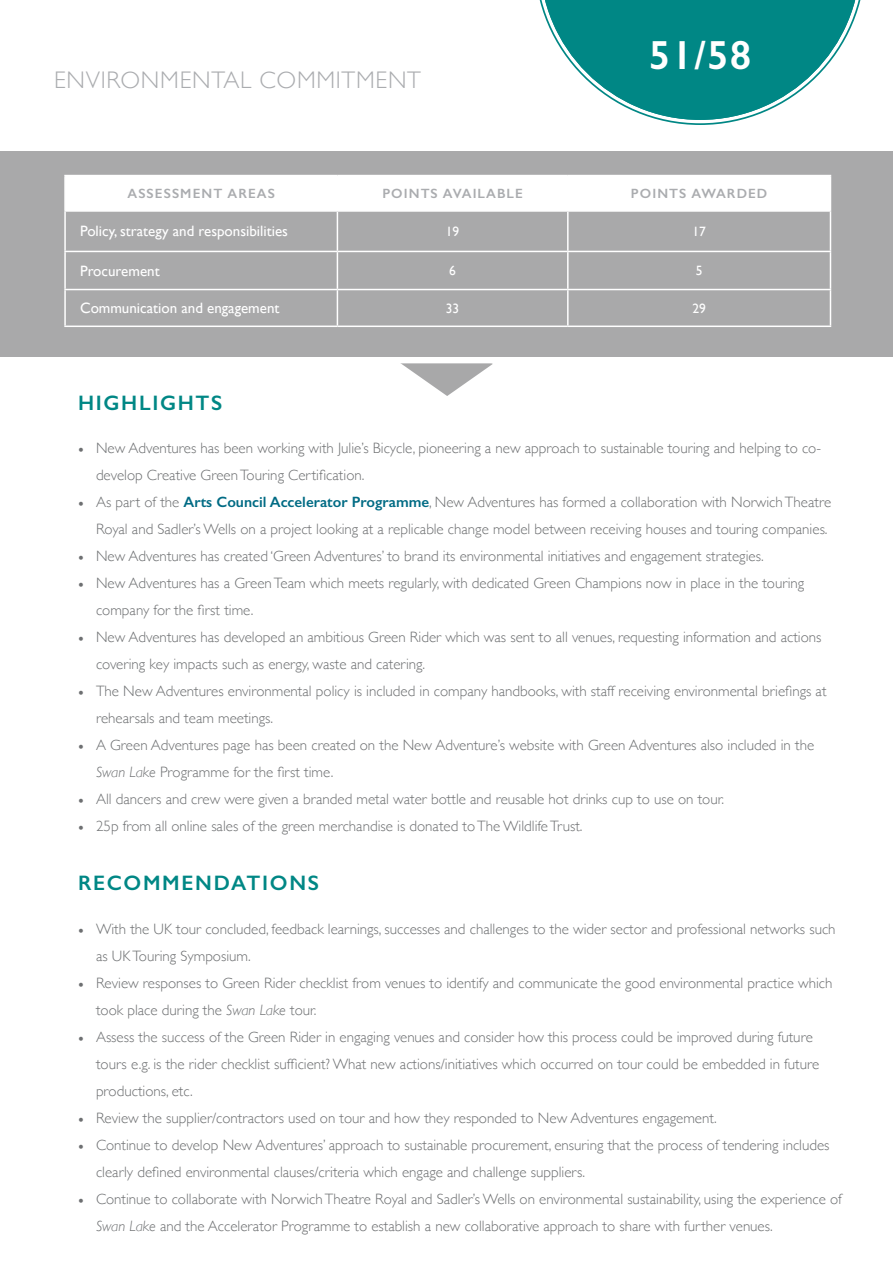
<style>
.page{position:relative;width:893px;height:1263px;background:#fff}
.page>*{position:absolute;margin:0;border:0;box-sizing:border-box;transform-origin:0 0}
.t1{font:600 40.8px "Gill Sans";color:#fff}
.t2{font:300 24px "Gill Sans";letter-spacing:.03em;color:#aaacaf}
.t3{font:600 21px "Gill Sans";letter-spacing:.08em;color:#008785}
.t4{font:300 15px/27px "Gill Sans";color:#6d6f71}
.t5{font:15px "Gill Sans";color:#fff}
.t6{font:600 13.5px "Gill Sans";letter-spacing:.08em;color:#aaacaf}
.t7{font:13.5px "Gill Sans";color:#fff}
.s1{font-family:"Minion Pro";font-weight:400}
.s2{font-weight:600;color:#006b84}
.s3{font-style:italic}
</style>
<div class="page">
<svg style="left:539px;top:0;width:322px;height:125px"></svg>
<div style="left:0;top:151px;width:893px;height:206px;background:#a9a9aa"></div>
<svg style="left:400px;top:363px;width:93px;height:33px"></svg>
<div style="left:66px;top:176px;width:764px;height:34px;background:#fff"></div>
<hr style="left:64px;top:212px;width:2px;height:39px;background:#fff">
<hr style="left:64px;top:251px;width:273px;height:1px;background:#fff">
<hr style="left:64px;top:252px;width:2px;height:37px;background:#fff">
<hr style="left:337px;top:251px;width:231px;height:1px;background:#fff">
<hr style="left:568px;top:251px;width:263px;height:1px;background:#fff">
<hr style="left:64px;top:289px;width:273px;height:1px;background:#fff">
<hr style="left:64px;top:290px;width:2px;height:36px;background:#fff">
<hr style="left:337px;top:289px;width:231px;height:1px;background:#fff">
<hr style="left:568px;top:289px;width:263px;height:1px;background:#fff">
<hr style="left:64px;top:326px;width:273px;height:1px;background:#fff">
<hr style="left:337px;top:326px;width:231px;height:1px;background:#fff">
<hr style="left:568px;top:326px;width:263px;height:1px;background:#fff">
<hr style="left:337px;top:212px;width:1px;height:39px;background:#fff">
<hr style="left:567px;top:212px;width:2px;height:39px;background:#fff">
<hr style="left:830px;top:212px;width:1px;height:39px;background:#fff">
<hr style="left:337px;top:252px;width:1px;height:37px;background:#fff">
<hr style="left:567px;top:252px;width:2px;height:37px;background:#fff">
<hr style="left:830px;top:252px;width:1px;height:37px;background:#fff">
<hr style="left:337px;top:290px;width:1px;height:36px;background:#fff">
<hr style="left:567px;top:290px;width:2px;height:36px;background:#fff">
<hr style="left:830px;top:290px;width:1px;height:36px;background:#fff">
<hr style="left:64px;top:175px;width:273px;height:1px;background:#fff">
<hr style="left:64px;top:176px;width:2px;height:34px;background:#fff">
<hr style="left:337px;top:175px;width:231px;height:1px;background:#fff">
<hr style="left:337px;top:176px;width:1px;height:34px;background:#fff">
<hr style="left:568px;top:175px;width:263px;height:1px;background:#fff">
<hr style="left:567px;top:176px;width:2px;height:34px;background:#fff">
<hr style="left:830px;top:176px;width:1px;height:34px;background:#fff">
<hr style="left:64px;top:210px;width:273px;height:2px;background:#fff">
<hr style="left:337px;top:210px;width:231px;height:2px;background:#fff">
<hr style="left:568px;top:210px;width:263px;height:2px;background:#fff">
<p class="t2" style="left:54px;top:61px;width:369px">ENVIRONMENTAL COMMITMENT</p>
<p class="t1" style="left:649px;top:31px;width:104px">51/58</p>
<p class="t6" style="left:127px;top:185px;width:149px">ASSESSMENT AREAS</p>
<p class="t6" style="left:382px;top:185px;width:142px">POINTS AVAILABLE</p>
<p class="t6" style="left:631px;top:185px;width:138px">POINTS AWARDED</p>
<p class="t5" style="left:80px;top:222px;width:209px">Policy, strategy and responsibilities</p>
<p class="t7" style="left:446px;top:223px;width:15px">19</p>
<p class="t7" style="left:692px;top:223px;width:15px">17</p>
<p class="t5" style="left:80px;top:262px;width:81px">Procurement</p>
<p class="t7" style="left:449px;top:263px;width:8px">6</p>
<p class="t7" style="left:696px;top:263px;width:8px">5</p>
<p class="t5" style="left:80px;top:299px;width:201px">Communication and engagement</p>
<p class="t7" style="left:446px;top:300px;width:15px">33</p>
<p class="t7" style="left:692px;top:300px;width:15px">29</p>
<p class="t3" style="left:78px;top:390px;width:146px">HIGHLIGHTS</p>
<p class="t4" style="left:96px;top:434px;width:727px;text-indent:-18px"><span class="s1">•</span> New Adventures has been working with Julie’s Bicycle, pioneering a new approach to sustainable touring and helping to co&shy;develop Creative Green Touring Certification.</p>
<p class="t4" style="left:78px;top:488px;width:755px;text-align:right"><span class="s1">•</span> As part of the <span class="s2">Arts Council Accelerator Programme</span>, New Adventures has formed a collaboration with Norwich Theatre<br>Royal and Sadler’s Wells on a project looking at a replicable change model between receiving houses and touring companies.</p>
<p class="t4" style="left:78px;top:542px;width:687px"><span class="s1">•</span> New Adventures has created ‘Green Adventures’ to brand its environmental initiatives and engagement strategies.</p>
<p class="t4" style="left:96px;top:569px;width:710px;text-indent:-18px"><span class="s1">•</span> New Adventures has a Green Team which meets regularly, with dedicated Green Champions now in place in the touring company for the first time.</p>
<p class="t4" style="left:96px;top:623px;width:727px;text-indent:-18px"><span class="s1">•</span> New Adventures has developed an ambitious Green Rider which was sent to all venues, requesting information and actions covering key impacts such as energy, waste and catering.</p>
<p class="t4" style="left:96px;top:677px;width:732px;text-indent:-18px"><span class="s1">•</span> The New Adventures environmental policy is included in company handbooks, with staff receiving environmental briefings at rehearsals and team meetings.</p>
<p class="t4" style="left:96px;top:731px;width:720px;text-indent:-18px"><span class="s1">•</span> A Green Adventures page has been created on the New Adventure’s website with Green Adventures also included in the<br><span class="s3">Swan Lake</span> Programme for the first time.</p>
<p class="t4" style="left:78px;top:785px;width:647px"><span class="s1">•</span> All dancers and crew were given a branded metal water bottle and reusable hot drinks cup to use on tour.</p>
<p class="t4" style="left:78px;top:812px;width:506px"><span class="s1">•</span> 25p from all online sales of the green merchandise is donated to The Wildlife Trust.</p>
<p class="t3" style="left:78px;top:871px;width:243px">RECOMMENDATIONS</p>
<p class="t4" style="left:96px;top:914px;width:741px;text-indent:-18px"><span class="s1">•</span> With the UK tour concluded, feedback learnings, successes and challenges to the wider sector and professional networks such as UK Touring Symposium.</p>
<p class="t4" style="left:96px;top:968px;width:738px;text-indent:-18px"><span class="s1">•</span> Review responses to Green Rider checklist from venues to identify and communicate the good environmental practice which took place during the <span class="s3">Swan Lake</span> tour.</p>
<p class="t4" style="left:96px;top:1022px;width:725px;text-indent:-18px"><span class="s1">•</span> Assess the success of the Green Rider in engaging venues and consider how this process could be improved during future tours e.g. is the rider checklist sufficient? What new actions/initiatives which occurred on tour could be embedded in future productions, etc.</p>
<p class="t4" style="left:78px;top:1103px;width:640px"><span class="s1">•</span> Review the supplier/contractors used on tour and how they responded to New Adventures engagement.</p>
<p class="t4" style="left:96px;top:1130px;width:735px;text-indent:-18px"><span class="s1">•</span> Continue to develop New Adventures’ approach to sustainable procurement, ensuring that the process of tendering includes clearly defined environmental clauses/criteria which engage and challenge suppliers.</p>
<p class="t4" style="left:96px;top:1184px;width:747px;text-indent:-18px"><span class="s1">•</span> Continue to collaborate with Norwich Theatre Royal and Sadler’s Wells on environmental sustainability, using the experience of<br><span class="s3">Swan Lake</span> and the Accelerator Programme to establish a new collaborative approach to share with further venues.</p>
</div>
